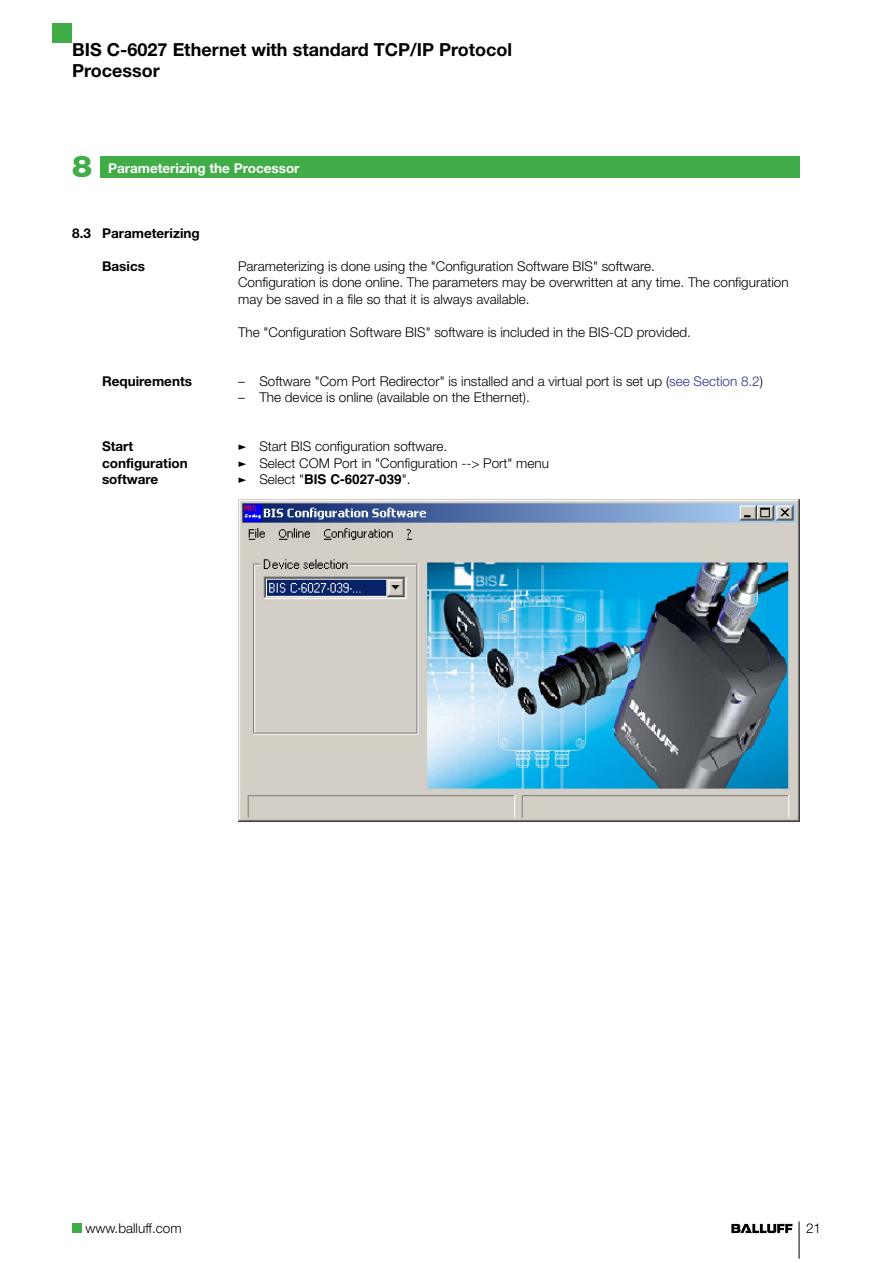
<style>
.page{position:relative;width:893px;height:1263px;background:#fff}
.page>*{position:absolute;margin:0;border:0;box-sizing:border-box;transform-origin:0 0}
.t1{font:900 30px "Helvetica Neue";color:#41ad49}
.t2{font:700 18px/20.2px "Helvetica Neue";color:#000}
.t3{font:300 13.5px/16.4px "Helvetica Neue";color:#000}
.t4{font:700 13.5px/16.4px "Helvetica Neue";color:#000}
.t5{font:700 13.5px "Helvetica Neue";color:#fff}
.t6{font:700 13.5px "Helvetica";color:#000}
.s1{color:#2e3192}
.s2{font-family:"Helvetica Neue";font-weight:300}
</style>
<div class="page">
<div style="left:72px;top:1223px;width:10px;height:10px;background:#41ad49"></div>
<div style="left:53px;top:23px;width:19px;height:20px;background:#41ad49"></div>
<hr style="left:799px;top:1221px;width:1px;height:38px;background:#000">
<svg style="left:731px;top:1224px;width:61px;height:9px"></svg>
<div style="left:100px;top:156px;width:699px;height:22px;background:#41ad49"></div>
<img style="left:238px;top:499px;width:561px;height:322px">
<h2 class="t2" style="left:72px;top:39px;width:441px">BIS C-6027 Ethernet with standard TCP/IP Protocol<br>Processor</h2>
<h1 class="t1" style="left:72px;top:149px;width:22px">8</h1>
<p class="t5" style="left:108px;top:160px;width:193px">Parameterizing the Processor</p>
<p class="t4" style="left:72px;top:225px;width:129px">8.3 Parameterizing</p>
<p class="t4" style="left:102px;top:258px;width:44px">Basics</p>
<p class="t4" style="left:102px;top:372px;width:91px">Requirements</p>
<p class="t4" style="left:102px;top:438px;width:87px">Start configuration software</p>
<p class="t3" style="left:238px;top:258px;width:552px">Parameterizing is done using the "Configuration Software BIS" software.<br>Configuration is done online. The parameters may be overwritten at any time. The configuration may be saved in a file so that it is always available.</p>
<p class="t3" style="left:238px;top:323px;width:454px">The "Configuration Software BIS" software is included in the BIS-CD provided.</p>
<p class="t3" style="left:259px;top:372px;width:505px">Software "Com Port Redirector" is installed and a virtual port is set up (<span class="s1">see Section 8.2</span>)<br>The device is online (available on the Ethernet).</p>
<p class="t3" style="left:259px;top:438px;width:291px">Start BIS configuration software.<br>Select COM Port in "Configuration --&gt; Port" menu</p>
<p class="t6" style="left:259px;top:471px;width:153px"><span class="s2">Select "</span>BIS C-6027-039<span class="s2">".</span></p>
<p class="t3" style="left:238px;top:372px;width:8px">– –</p>
<p class="t3" style="left:85px;top:1220px;width:98px">www.balluff.com</p>
<p class="t3" style="left:806px;top:1220px;width:17px">21</p>
</div>
